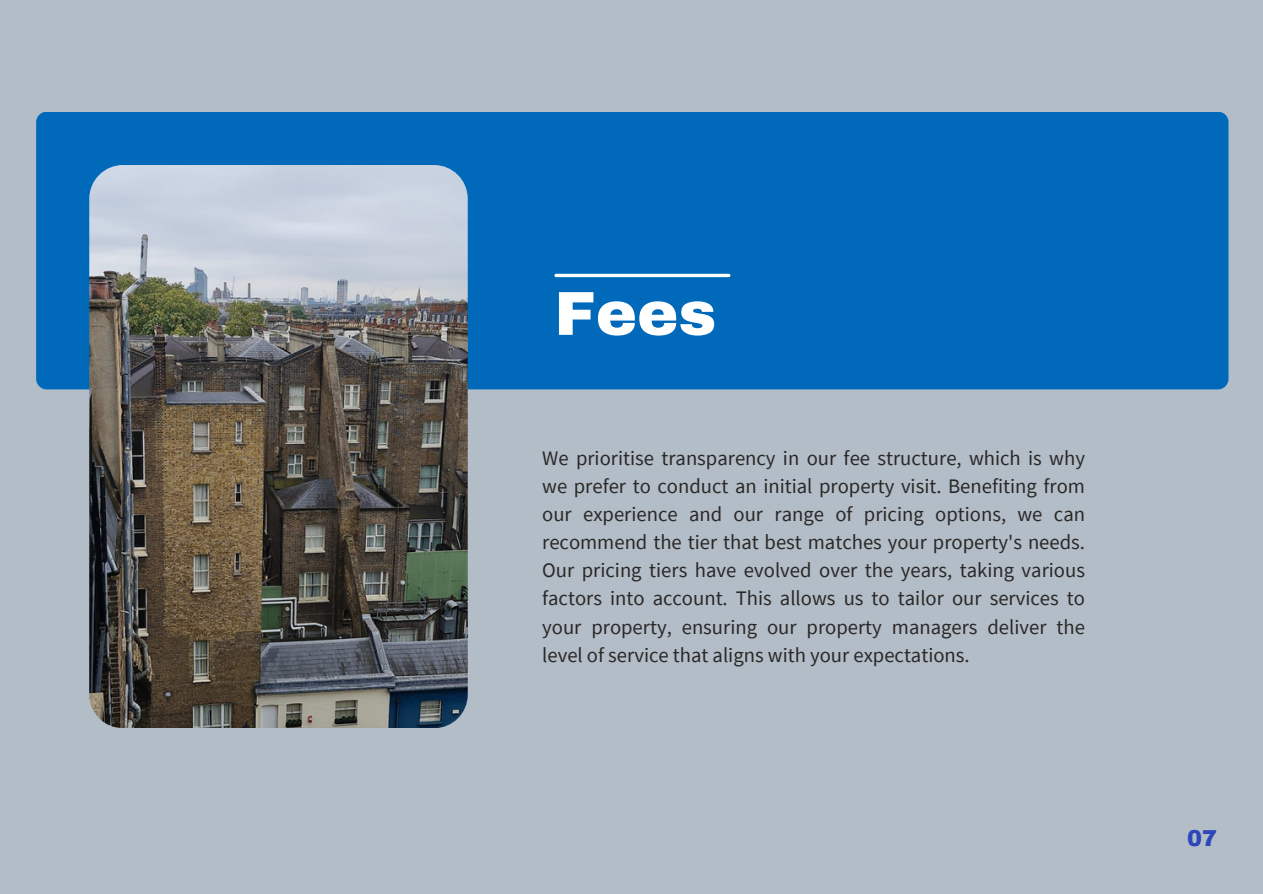
<style>
.page{position:relative;width:1263px;height:894px;background:#fff}
.page>*{position:absolute;margin:0;border:0;box-sizing:border-box;transform-origin:0 0}
.t1{font:900 61.95px "Archivo";color:#fff}
.t2{font:900 22.5px "Archivo";color:#2d46b9}
.t3{font:20.7px/28px "Source Sans Pro";color:#2b2928;text-align:justify}
</style>
<div class="page">
<div style="left:0;top:0;width:1263px;height:893px;background:#b3bdc7"></div>
<div style="left:36px;top:112px;width:1192px;height:277px;background:#0169b9;border-radius:11px"></div>
<hr style="left:556px;top:274px;width:173px;height:3px;background:#fff">
<img style="left:89px;top:165px;width:379px;height:562px;border-radius:34px">
<p class="t1" style="left:554px;top:280px;width:163px">Fees</p>
<p class="t3" style="left:542px;top:443px;width:544px">We prioritise transparency in our fee structure, which is why we prefer to conduct an initial property visit. Benefiting from our experience and our range of pricing options, we can recommend the tier that best matches your property's needs.<br>Our pricing tiers have evolved over the years, taking various factors into account. This allows us to tailor our services to your property, ensuring our property managers deliver the level of service that aligns with your expectations.</p>
<p class="t2" style="left:1187px;top:825px;width:32px">07</p>
</div>
